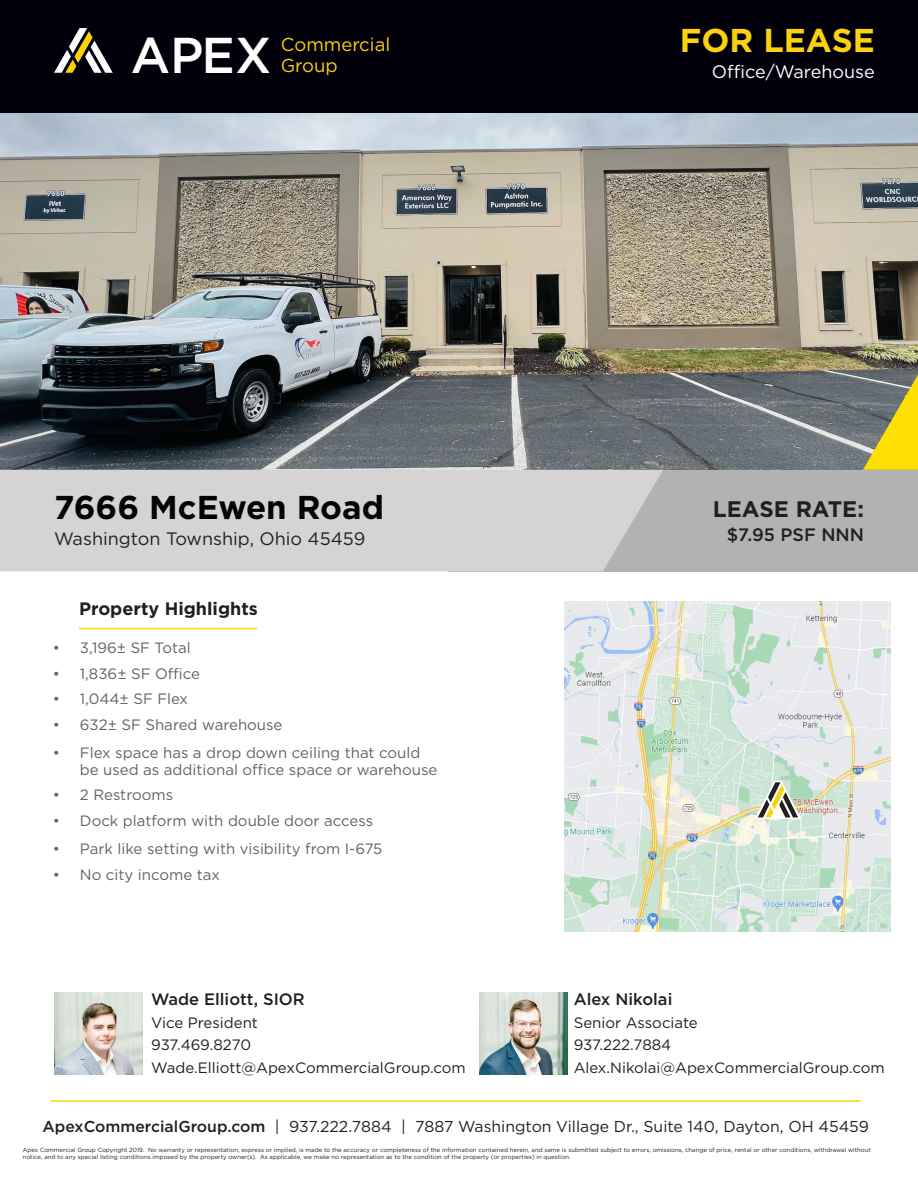
<style>
.page{position:relative;width:918px;height:1188px;background:#fff}
.page>*{position:absolute;margin:0;border:0;box-sizing:border-box;transform-origin:0 0}
.t1{font:500 50.25px "Gotham";color:#fff}
.t2{font:700 33px "Gotham";color:#040503}
.t3{font:700 33px "Gotham";color:#fcd10d}
.t4{font:700 22.5px "Gotham";color:#231f20}
.t5{font:18.6px/20.9px "Gotham";color:#fcd10d}
.t6{font:18px "Gotham";color:#231f20}
.t7{font:700 18px "Gotham";color:#231f20}
.t8{font:18px "Gotham";color:#fff}
.t9{font:500 18px "Gotham";color:#231f20}
.t10{font:500 16.5px "Gotham";color:#231f20}
.t11{font:15.75px "Gotham";color:#231f20}
.t12{font:15px/16.5px "Gotham";color:#636366}
.t13{font:15px/22.5px "Gotham";color:#231f20}
.t14{font:6px/7.2px "Gotham";color:#231f20}
.s1{font-weight:500}
</style>
<div class="page">
<img style="left:0;top:112px;width:918px;height:358px">
<div style="left:0;top:0;width:918px;height:112px;background:#00000b"></div>
<div style="left:448px;top:470px;width:470px;height:101px;background:#b2b2b2"></div>
<hr style="left:79px;top:628px;width:178px;height:1px;background:#fdd10b">
<hr style="left:51px;top:1100px;width:810px;height:2px;background:#fdd10b">
<svg style="left:863px;top:375px;width:55px;height:95px;background:#b7aa3e"></svg>
<div style="left:0;top:470px;width:663px;height:101px;background:#d5d3d3"></div>
<img style="left:565px;top:601px;width:325px;height:331px">
<svg style="left:755px;top:781px;width:46px;height:38px"></svg>
<img style="left:54px;top:992px;width:88px;height:83px">
<img style="left:479px;top:992px;width:89px;height:83px">
<svg style="left:54px;top:28px;width:59px;height:45px"></svg>
<h1 class="t1" style="left:131px;top:22px;width:142px">APEX</h1>
<h3 class="t5" style="left:281px;top:34px;width:111px">Commercial<br>Group</h3>
<p class="t3" style="left:680px;top:18px;width:196px">FOR LEASE</p>
<p class="t8" style="left:712px;top:60px;width:165px">Office/Warehouse</p>
<p class="t2" style="left:54px;top:486px;width:331px">7666 McEwen Road</p>
<p class="t6" style="left:54px;top:527px;width:313px">Washington Township, Ohio 45459</p>
<p class="t7" style="left:79px;top:597px;width:180px">Property Highlights</p>
<p class="t12" style="left:53px;top:639px;width:139px">• 3,196± SF Total</p>
<p class="t12" style="left:53px;top:665px;width:149px">• 1,836± SF Office</p>
<p class="t12" style="left:53px;top:690px;width:137px">• 1,044± SF Flex</p>
<p class="t12" style="left:53px;top:716px;width:231px">• 632± SF Shared warehouse</p>
<p class="t12" style="left:80px;top:744px;width:359px;text-indent:-27px">• Flex space has a drop down ceiling that could be used as additional office space or warehouse</p>
<p class="t12" style="left:53px;top:786px;width:122px">• 2 Restrooms</p>
<p class="t12" style="left:53px;top:812px;width:322px">• Dock platform with double door access</p>
<p class="t12" style="left:53px;top:840px;width:331px">• Park like setting with visibility from I-675</p>
<p class="t12" style="left:53px;top:866px;width:169px">• No city income tax</p>
<p class="t10" style="left:151px;top:989px;width:155px">Wade Elliott, SIOR</p>
<p class="t13" style="left:151px;top:1011px;width:108px">Vice President<br>937.469.8270</p>
<p class="t13" style="left:151px;top:1056px;width:316px">Wade.Elliott@ApexCommercialGroup.com</p>
<p class="t4" style="left:713px;top:495px;width:153px">LEASE RATE:</p>
<p class="t9" style="left:727px;top:523px;width:139px">$7.95 PSF NNN</p>
<p class="t10" style="left:574px;top:989px;width:100px">Alex Nikolai</p>
<p class="t13" style="left:574px;top:1011px;width:126px">Senior Associate<br>937.222.7884</p>
<p class="t13" style="left:574px;top:1056px;width:312px">Alex.Nikolai@ApexCommercialGroup.com</p>
<p class="t11" style="left:43px;top:1116px;width:828px"><span class="s1">ApexCommercialGroup.com</span> | 937.222.7884 | 7887 Washington Village Dr., Suite 140, Dayton, OH 45459</p>
<p class="t14" style="left:23px;top:1146px;width:850px">Apex Commercial Group Copyright 2019. No warranty or representation, express or implied, is made to the accuracy or completeness of the information contained herein, and same is submitted subject to errors, omissions, change of price, rental or other conditions, withdrawal without notice, and to any special listing conditions imposed by the property owner(s). As applicable, we make no representation as to the condition of the property (or properties) in question.</p>
</div>
